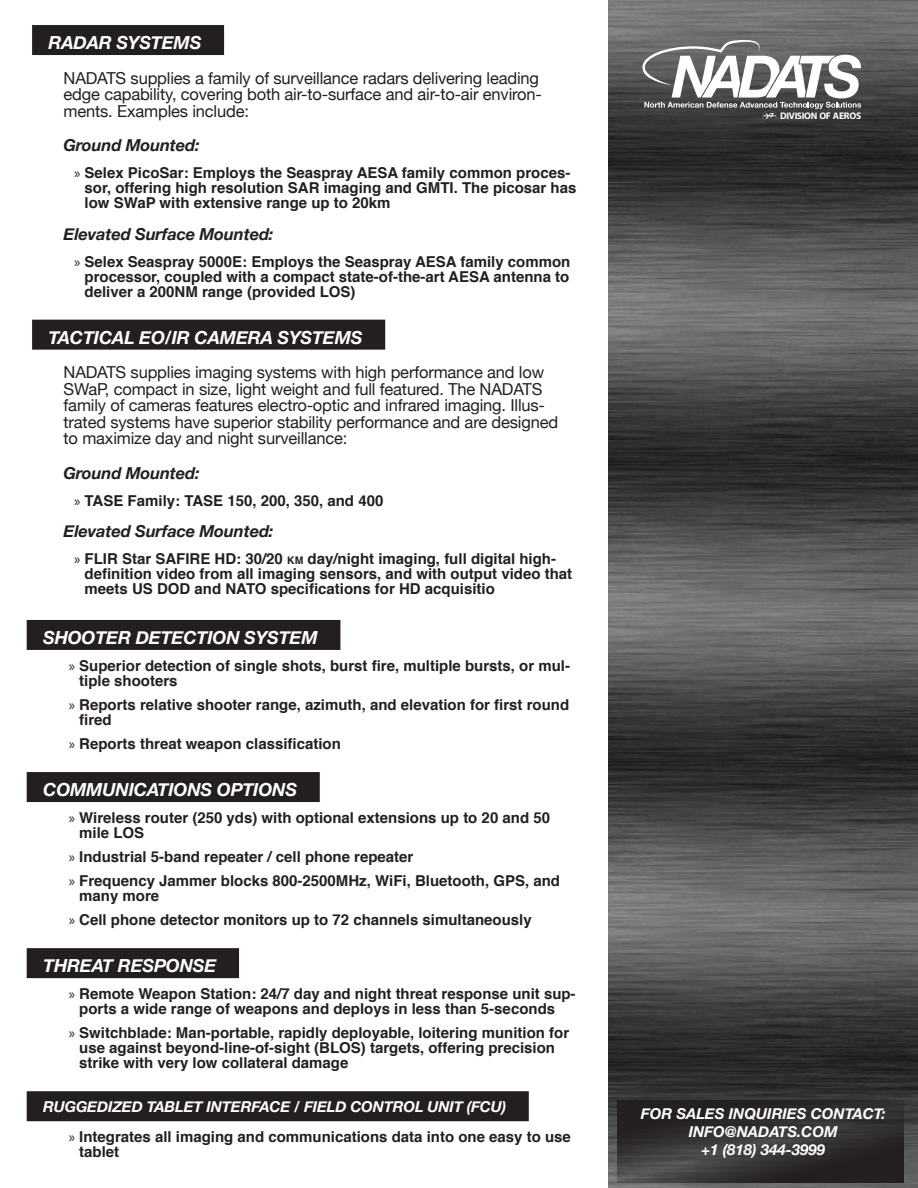
<style>
.page{position:relative;width:918px;height:1188px;background:#fff}
.page>*{position:absolute;margin:0;border:0;box-sizing:border-box;transform-origin:0 0}
.main_title_01{font:italic 700 18px "Helvetica Neue";letter-spacing:-.01em;color:#fff}
.normal_style_01{font:16.5px/16.5px "Helvetica Neue";letter-spacing:-.01em;color:#231f20}
.normal_style_01-2{font:italic 700 16.5px "Helvetica Neue";letter-spacing:-.01em;color:#231f20}
.t1{font:700 15px/15px "Helvetica";color:#231f20}
.main_title_01-2{font:italic 700 15px "Helvetica Neue";letter-spacing:-.01em;color:#fff}
.t2{font:700 9.6px "Myriad Pro";letter-spacing:-.02em;color:#fff}
.s1{font-family:"Myriad Pro";font-weight:400}
.s2{font-size:10.5px}
</style>
<div class="page">
<img style="left:608px;top:0;width:310px;height:1188px">
<div style="left:32px;top:25px;width:192px;height:30px;background:#231f20"></div>
<div style="left:32px;top:320px;width:353px;height:30px;background:#231f20"></div>
<div style="left:27px;top:620px;width:313px;height:30px;background:#231f20"></div>
<div style="left:27px;top:772px;width:293px;height:30px;background:#231f20"></div>
<div style="left:27px;top:948px;width:212px;height:30px;background:#231f20"></div>
<div style="left:27px;top:1091px;width:502px;height:30px;background:#231f20"></div>
<svg style="left:642px;top:37px;width:219px;height:82px"></svg>
<svg style="left:617px;top:1100px;width:287px;height:83px;background:#322f30"></svg>
<p class="main_title_01" style="left:49px;top:29px;width:154px">RADAR SYSTEMS</p>
<p class="normal_style_01" style="left:64px;top:70px;width:480px">NADATS supplies a family of surveillance radars delivering leading edge capability, covering both air-to-surface and air-to-air environ&shy;ments. Examples include:</p>
<p class="normal_style_01-2" style="left:64px;top:132px;width:138px">Ground Mounted:</p>
<p class="t1" style="left:85px;top:165px;width:493px;text-indent:-10px"><span class="s1">»</span> Selex PicoSar: Employs the Seaspray AESA family common proces&shy;sor, offering high resolution SAR imaging and GMTI. The picosar has low SWaP with extensive range up to 20km</p>
<p class="normal_style_01-2" style="left:64px;top:221px;width:211px">Elevated Surface Mounted:</p>
<p class="t1" style="left:85px;top:254px;width:487px;text-align:justify;text-indent:-10px"><span class="s1">»</span> Selex Seaspray 5000E: Employs the Seaspray AESA family common processor, coupled with a compact state-of-the-art AESA antenna to deliver a 200NM range (provided LOS)</p>
<p class="main_title_01" style="left:49px;top:323px;width:315px">TACTICAL EO/IR CAMERA SYSTEMS</p>
<p class="normal_style_01" style="left:64px;top:365px;width:496px">NADATS supplies imaging systems with high performance and low SWaP, compact in size, light weight and full featured. The NADATS family of cameras features electro-optic and infrared imaging. Illus&shy;trated systems have superior stability performance and are designed to maximize day and night surveillance:</p>
<p class="normal_style_01-2" style="left:64px;top:460px;width:138px">Ground Mounted:</p>
<p class="t1" style="left:74px;top:493px;width:311px"><span class="s1">»</span> TASE Family: TASE 150, 200, 350, and 400</p>
<p class="normal_style_01-2" style="left:64px;top:518px;width:211px">Elevated Surface Mounted:</p>
<p class="t1" style="left:85px;top:552px;width:489px;text-indent:-10px"><span class="s1">»</span> FLIR Star SAFIRE HD: 30/20 <span class="s2">km</span> day/night imaging, full digital high&shy;definition video from all imaging sensors, and with output video that meets US DOD and NATO specifications for HD acquisitio</p>
<p class="main_title_01" style="left:43px;top:623px;width:276px">SHOOTER DETECTION SYSTEM</p>
<p class="t1" style="left:79px;top:658px;width:492px;text-indent:-10px"><span class="s1">»</span> Superior detection of single shots, burst fire, multiple bursts, or mul&shy;tiple shooters</p>
<p class="t1" style="left:79px;top:697px;width:492px;text-indent:-10px"><span class="s1">»</span> Reports relative shooter range, azimuth, and elevation for first round fired</p>
<p class="t1" style="left:69px;top:736px;width:274px"><span class="s1">»</span> Reports threat weapon classification</p>
<p class="main_title_01" style="left:43px;top:776px;width:255px">COMMUNICATIONS OPTIONS</p>
<p class="t1" style="left:79px;top:810px;width:472px;text-indent:-10px"><span class="s1">»</span> Wireless router (250 yds) with optional extensions up to 20 and 50 mile LOS</p>
<p class="t1" style="left:69px;top:849px;width:346px"><span class="s1">»</span> Industrial 5-band repeater / cell phone repeater</p>
<p class="t1" style="left:79px;top:873px;width:482px;text-indent:-10px"><span class="s1">»</span> Frequency Jammer blocks 800-2500MHz, WiFi, Bluetooth, GPS, and many more</p>
<p class="t1" style="left:69px;top:912px;width:465px"><span class="s1">»</span> Cell phone detector monitors up to 72 channels simultaneously</p>
<p class="main_title_01" style="left:43px;top:952px;width:175px">THREAT RESPONSE</p>
<p class="t1" style="left:79px;top:987px;width:498px;text-indent:-10px"><span class="s1">»</span> Remote Weapon Station: 24/7 day and night threat response unit sup&shy;ports a wide range of weapons and deploys in less than 5-seconds</p>
<p class="t1" style="left:79px;top:1026px;width:492px;text-indent:-10px"><span class="s1">»</span> Switchblade: Man-portable, rapidly deployable, loitering munition for use against beyond-line-of-sight (BLOS) targets, offering precision strike with very low collateral damage</p>
<p class="main_title_01-2" style="left:43px;top:1095px;width:464px">RUGGEDIZED TABLET INTERFACE / FIELD CONTROL UNIT (FCU)</p>
<p class="t1" style="left:79px;top:1130px;width:493px;text-indent:-10px"><span class="s1">»</span> Integrates all imaging and communications data into one easy to use tablet</p>
<p class="t2" style="left:780px;top:109px;width:83px">DIVISION OF AEROS</p>
<p class="main_title_01-2" style="left:641px;top:1102px;width:246px">FOR SALES INQUIRIES CONTACT:</p>
<p class="main_title_01-2" style="left:689px;top:1120px;width:150px">INFO@NADATS.COM</p>
<p class="main_title_01-2" style="left:701px;top:1138px;width:126px">+1 (818) 344-3999</p>
</div>
